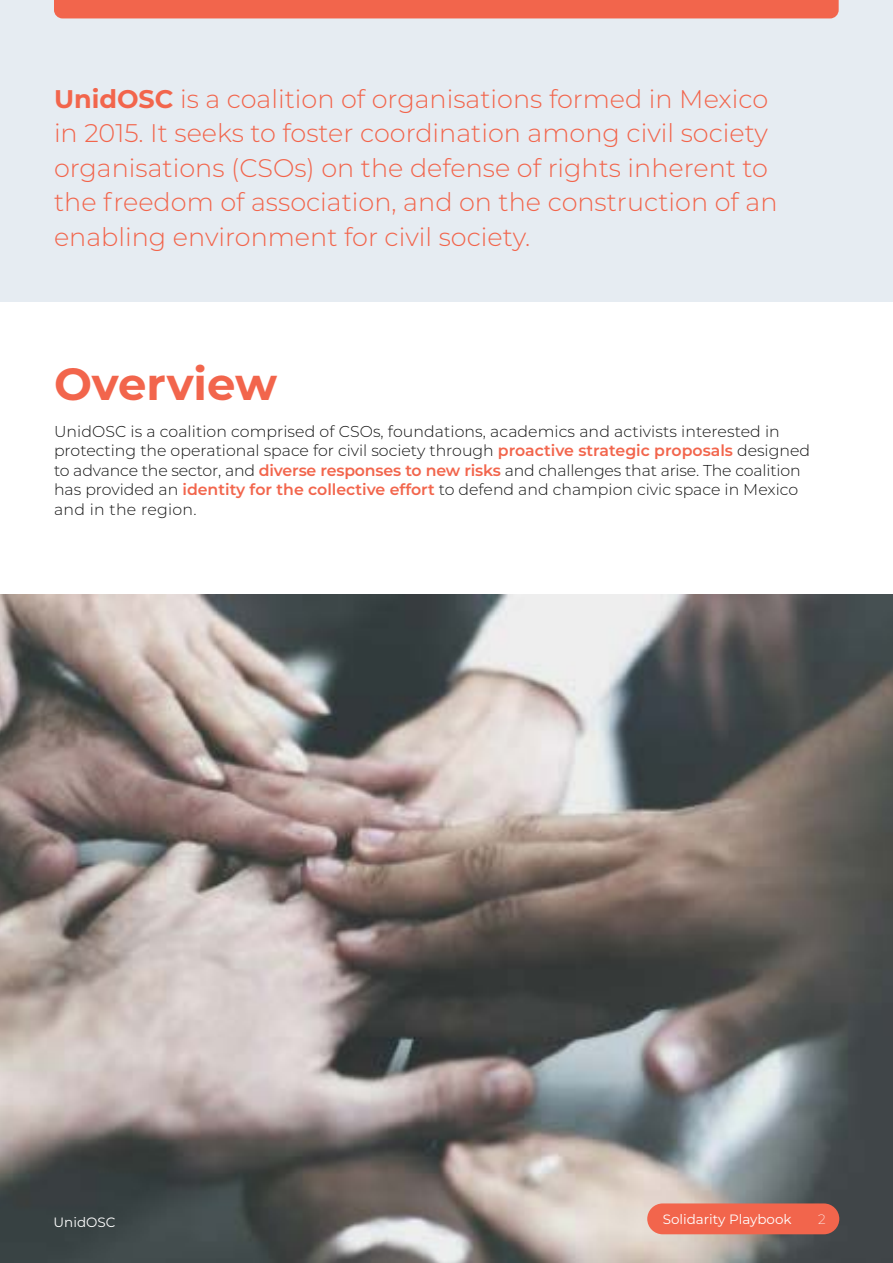
<style>
.page{position:relative;width:893px;height:1263px;background:#fff}
.page>*{position:absolute;margin:0;border:0;box-sizing:border-box;transform-origin:0 0}
.t1{font:700 45px "Montserrat";color:#f2654c}
.t2{font:300 25.5px/34.5px "Montserrat";color:#f2654c}
.t3{font:300 15.75px/19.5px "Montserrat";color:#141414}
.t4{font:13.5px "Montserrat";color:#fff}
.t5{font:200 13.5px "Montserrat";color:#fff}
.s1{font-weight:700}
.s2{font-weight:600;color:#f2654c}
</style>
<div class="page">
<img style="left:0;top:594px;width:893px;height:669px">
<div style="left:0;top:0;width:893px;height:302px;background:#e6ecf2"></div>
<div style="left:54px;top:0;width:785px;height:18px;background:#f2654c"></div>
<div style="left:647px;top:1203px;width:192px;height:31px;background:#f2654c;border-radius:15px"></div>
<p class="t2" style="left:54px;top:80px;width:725px"><span class="s1">UnidOSC</span> is a coalition of organisations formed in Mexico in 2015. It seeks to foster coordination among civil society organisations (CSOs) on the defense of rights inherent to the freedom of association, and on the construction of an enabling environment for civil society.</p>
<h1 class="t1" style="left:54px;top:351px;width:225px">Overview</h1>
<p class="t3" style="left:54px;top:421px;width:758px">UnidOSC is a coalition comprised of CSOs, foundations, academics and activists interested in protecting the operational space for civil society through <span class="s2">proactive strategic proposals</span> designed to advance the sector, and <span class="s2">diverse responses to new risks</span> and challenges that arise. The coalition has provided an <span class="s2">identity for the collective effort</span> to defend and champion civic space in Mexico and in the region.</p>
<p class="t4" style="left:54px;top:1213px;width:63px">UnidOSC</p>
<p class="t4" style="left:663px;top:1210px;width:130px">Solidarity Playbook</p>
<p class="t5" style="left:818px;top:1210px;width:9px">2</p>
</div>
